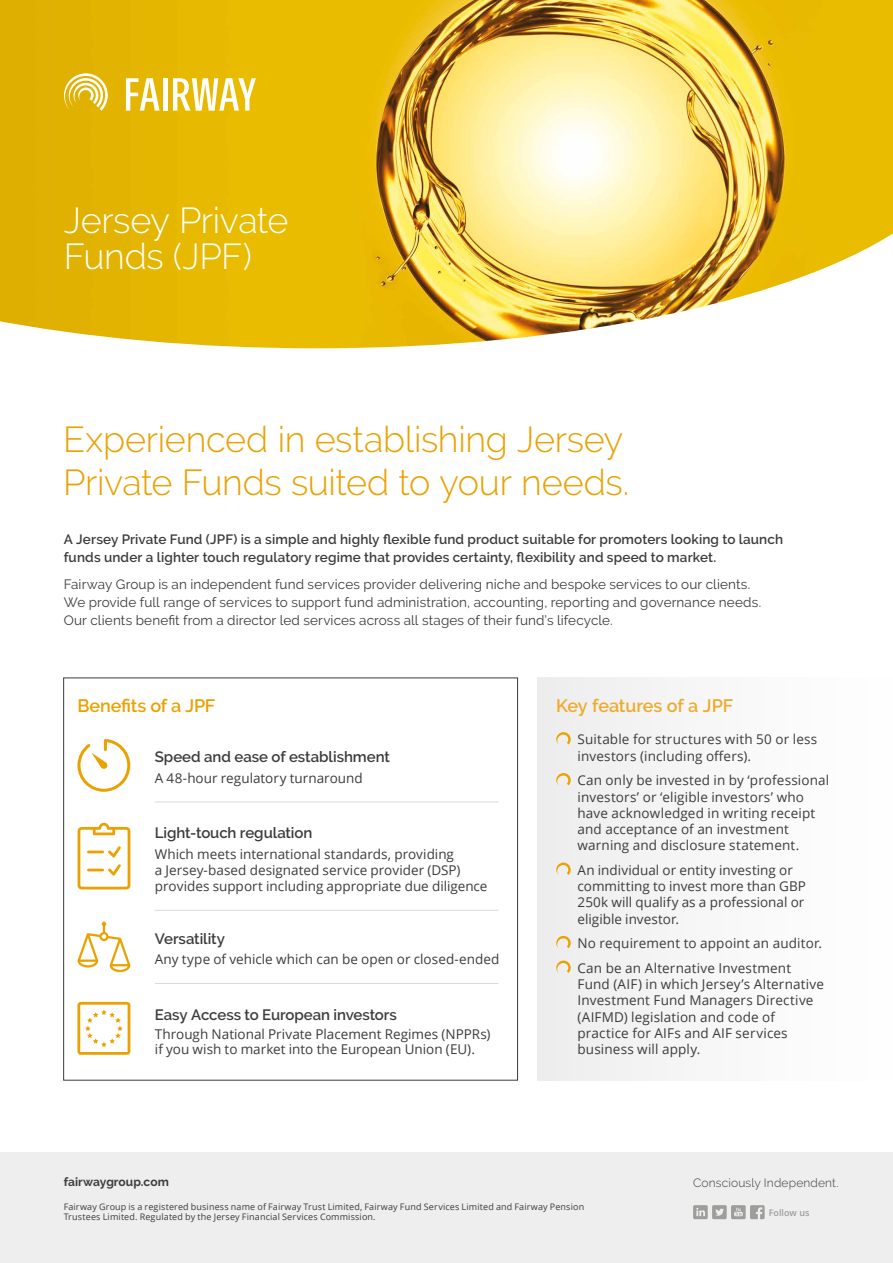
<style>
.page{position:relative;width:893px;height:1263px;background:#fff}
.page>*{position:absolute;margin:0;border:0;box-sizing:border-box;transform-origin:0 0}
.t1{font:300 36px/43.2px "Raleway";letter-spacing:-.01em;color:#eaa101}
.t2{font:300 36px/36px "Raleway";letter-spacing:-.01em;color:#fff}
.t3{font:600 18px "Raleway";letter-spacing:-.015em;color:#edab2d}
.t4{font:600 18px "Raleway";letter-spacing:-.01em;color:#eaa101}
.t5{font:600 15px "Raleway";letter-spacing:-.005em;color:#3c3c3b}
.t6{font:13.5px/16.2px "Open Sans";letter-spacing:.005em;color:#3c3c3b}
.t7{font:13.5px/18px "Raleway";letter-spacing:.01em;color:#3c3c3b}
.t8{font:600 13.5px/18px "Raleway";letter-spacing:.01em;color:#3c3c3b}
.t9{font:300 12px "Raleway";letter-spacing:.015em;color:#3c3c3b}
.t10{font:700 12px "Raleway";letter-spacing:.005em;color:#3c3c3b}
.t11{font:9px/10.8px "Open Sans";letter-spacing:.015em;color:#3c3c3b}
.t12{font:600 9px "Open Sans";color:#9d9d9c}
</style>
<div class="page">
<div style="left:0;top:1152px;width:893px;height:111px;background:#eee"></div>
<img style="left:0;top:0;width:893px;height:225px">
<svg style="left:0;top:225px;width:893px;height:124px"></svg>
<div style="left:537px;top:677px;width:356px;height:403px;background:#f7f7f7"></div>
<svg style="left:556px;top:732px;width:15px;height:12px"></svg>
<svg style="left:556px;top:773px;width:15px;height:12px"></svg>
<svg style="left:556px;top:862px;width:15px;height:13px"></svg>
<svg style="left:556px;top:936px;width:15px;height:12px"></svg>
<svg style="left:556px;top:960px;width:15px;height:13px"></svg>
<svg style="left:77px;top:739px;width:54px;height:53px"></svg>
<svg style="left:78px;top:922px;width:52px;height:50px"></svg>
<svg style="left:78px;top:823px;width:52px;height:66px"></svg>
<svg style="left:77px;top:1002px;width:53px;height:53px"></svg>
<hr style="left:155px;top:802px;width:343px;height:1px;background:#dadada">
<hr style="left:155px;top:910px;width:343px;height:1px;background:#dadada">
<hr style="left:155px;top:983px;width:343px;height:1px;background:#dadada">
<svg style="left:64px;top:73px;width:44px;height:38px"></svg>
<svg style="left:126px;top:78px;width:34px;height:33px"></svg>
<hr style="left:163px;top:78px;width:4px;height:33px;background:#fff">
<svg style="left:173px;top:78px;width:83px;height:33px"></svg>
<svg style="left:693px;top:1205px;width:72px;height:14px"></svg>
<h1 class="t2" style="left:64px;top:202px;width:226px">Jersey Private<br>Funds (JPF)</h1>
<h1 class="t1" style="left:63px;top:417px;width:568px">Experienced in establishing Jersey<br>Private Funds suited to your needs.</h1>
<p class="t8" style="left:64px;top:530px;width:721px">A Jersey Private Fund (JPF) is a simple and highly flexible fund product suitable for promoters looking to launch funds under a lighter touch regulatory regime that provides certainty, flexibility and speed to market.</p>
<p class="t7" style="left:64px;top:575px;width:699px">Fairway Group is an independent fund services provider delivering niche and bespoke services to our clients.<br>We provide full range of services to support fund administration, accounting, reporting and governance needs.<br>Our clients benefit from a director led services across all stages of their fund’s lifecycle.</p>
<h2 class="t4" style="left:78px;top:695px;width:139px">Benefits of a JPF</h2>
<h2 class="t3" style="left:556px;top:695px;width:178px">Key features of a JPF</h2>
<p class="t5" style="left:155px;top:748px;width:237px">Speed and ease of establishment</p>
<p class="t6" style="left:155px;top:769px;width:209px">A 48-hour regulatory turnaround</p>
<p class="t6" style="left:577px;top:731px;width:241px">Suitable for structures with 50 or less investors (including offers).</p>
<p class="t6" style="left:577px;top:772px;width:253px">Can only be invested in by ‘professional investors’ or ‘eligible investors’ who have acknowledged in writing receipt and acceptance of an investment warning and disclosure statement.</p>
<p class="t6" style="left:577px;top:861px;width:230px">An individual or entity investing or committing to invest more than GBP<br>250k will qualify as a professional or eligible investor.</p>
<p class="t6" style="left:577px;top:930px;width:246px;line-height:24.8px">No requirement to appoint an auditor.<br>Can be an Alternative Investment</p>
<p class="t6" style="left:577px;top:976px;width:248px">Fund (AIF) in which Jersey’s Alternative Investment Fund Managers Directive (AIFMD) legislation and code of practice for AIFs and AIF services business will apply.</p>
<p class="t5" style="left:155px;top:824px;width:159px">Light-touch regulation</p>
<p class="t6" style="left:155px;top:845px;width:334px">Which meets international standards, providing<br>a Jersey-based designated service provider (DSP) provides support including appropriate due diligence</p>
<p class="t5" style="left:155px;top:930px;width:72px">Versatility</p>
<p class="t6" style="left:155px;top:951px;width:346px">Any type of vehicle which can be open or closed-ended</p>
<p class="t5" style="left:155px;top:1006px;width:244px">Easy Access to European investors</p>
<p class="t6" style="left:155px;top:1026px;width:337px;line-height:15px">Through National Private Placement Regimes (NPPRs) if you wish to market into the European Union (EU).</p>
<p class="t10" style="left:64px;top:1175px;width:107px">fairwaygroup.com</p>
<p class="t11" style="left:64px;top:1201px;width:522px">Fairway Group is a registered business name of Fairway Trust Limited, Fairway Fund Services Limited and Fairway Pension<br>Trustees Limited. Regulated by the Jersey Financial Services Commission.</p>
<p class="t9" style="left:693px;top:1176px;width:147px">Consciously Independent.</p>
<p class="t12" style="left:769px;top:1207px;width:42px">Follow us</p>
</div>
